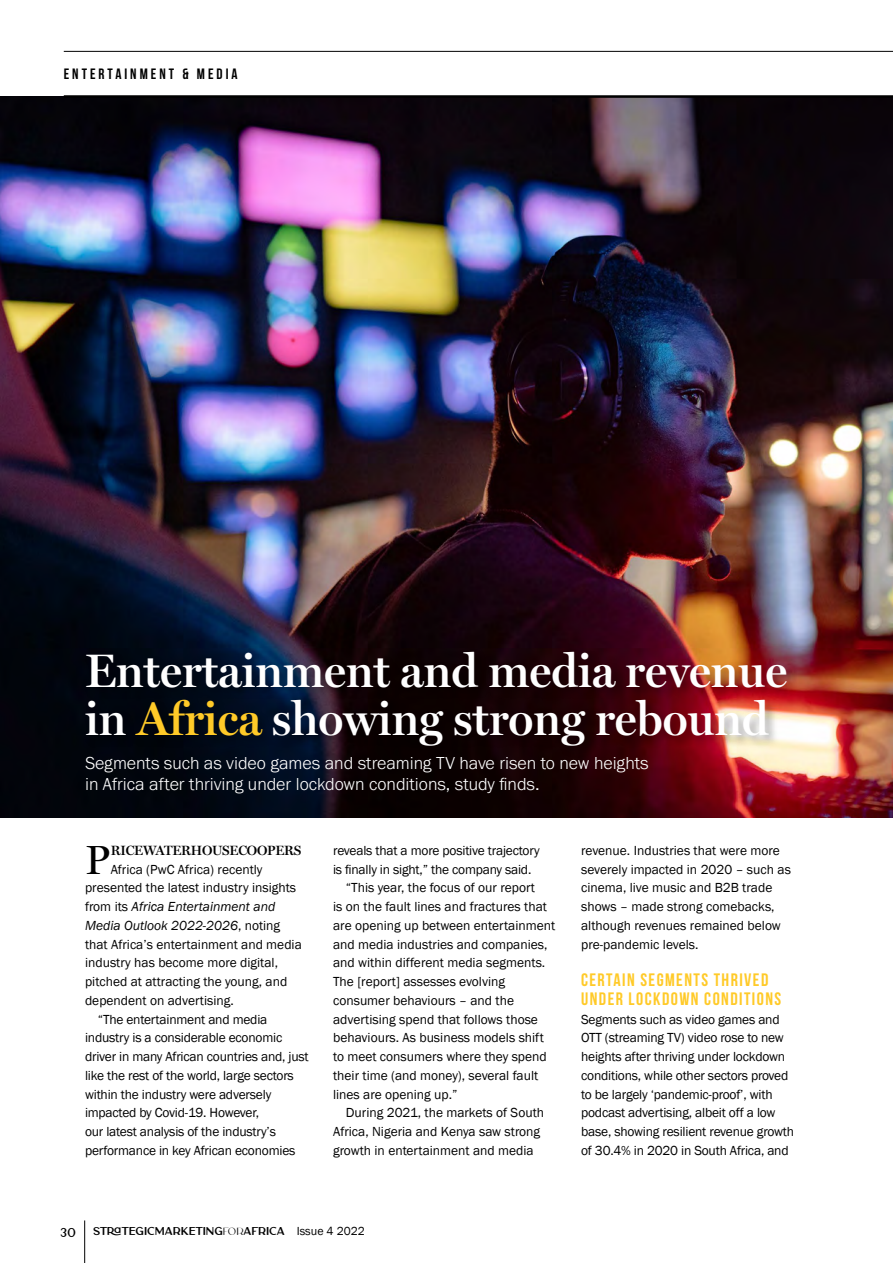
<style>
.page{position:relative;width:893px;height:1263px;background:#fff}
.page>*{position:absolute;margin:0;border:0;box-sizing:border-box;transform-origin:0 0}
.t1{font:600 47.25px/48px "Miller Display";color:#fff}
.t2{font:40.95px "Miller Display";color:#000}
.t3{font:300 18px/21px "Franklin Gothic URW";color:#fff}
.t4{font:700 18px/18.8px "Bebas Neue";letter-spacing:.08em;color:#ffca28}
.t5{font:700 15px "Bebas Neue";letter-spacing:.2em;color:#000}
.t6{font:13.5px/18.8px "Franklin Gothic";color:#000}
.t7{font:italic 13.5px "Franklin Gothic";color:#000}
.t8{font:600 13.5px "Miller Display";letter-spacing:-.015em;color:#000}
.t9{font:600 12px "Carla Sans";color:#000}
.t10{font:700 10.5px "Carla Sans";color:#000}
.s1{color:#ffca28}
.s2{font-style:normal}
.s3{font-weight:300}
.s4{font-family:"Franklin Gothic";font-weight:400;font-size:12px}
</style>
<div class="page">
<hr style="left:84px;top:1220px;width:1px;height:43px;background:#000">
<img style="left:1px;top:97px;width:892px;height:720px">
<hr style="left:64px;top:51px;width:829px;height:1px;background:#000">
<hr style="left:64px;top:95px;width:829px;height:3px;background:#000">
<div style="left:83px;top:649px;width:715px;height:110px;background:#000;opacity:.35"></div>
<p class="t5" style="left:64px;top:66px;width:175px">ENTERTAINMENT &amp; MEDIA</p>
<h1 class="t1" style="left:85px;top:647px;width:704px">Entertainment and media revenue in <span class="s1">Africa</span> showing strong rebound</h1>
<h3 class="t3" style="left:85px;top:752px;width:565px">Segments such as video games and streaming TV have risen to new heights in Africa after thriving under lockdown conditions, study finds.</h3>
<h2 class="t2" style="left:85px;top:835px;width:27px">P</h2>
<p class="t8" style="left:111px;top:842px;width:192px">RICEWATERHOUSECOOPERS</p>
<p class="t6" style="left:111px;top:860px;width:153px">Africa (PwC Africa) recently</p>
<p class="t6" style="left:85px;top:879px;width:213px">presented the latest industry insights</p>
<p class="t7" style="left:85px;top:898px;width:192px"><span class="s2">from its</span> Africa Entertainment and</p>
<p class="t7" style="left:85px;top:917px;width:197px">Media Outlook 2022-2026<span class="s2">, noting</span></p>
<p class="t6" style="left:85px;top:935px;width:218px">that Africa’s entertainment and media</p>
<p class="t6" style="left:85px;top:954px;width:195px">industry has become more digital,</p>
<p class="t6" style="left:85px;top:972px;width:204px">pitched at attracting the young, and</p>
<p class="t6" style="left:85px;top:991px;width:150px">dependent on advertising.</p>
<p class="t6" style="left:98px;top:1010px;width:171px">“The entertainment and media</p>
<p class="t6" style="left:85px;top:1029px;width:199px">industry is a considerable economic</p>
<p class="t6" style="left:85px;top:1047px;width:225px">driver in many African countries and, just</p>
<p class="t6" style="left:85px;top:1066px;width:210px">like the rest of the world, large sectors</p>
<p class="t6" style="left:85px;top:1085px;width:188px">within the industry were adversely</p>
<p class="t6" style="left:85px;top:1104px;width:176px">impacted by Covid-19. However,</p>
<p class="t6" style="left:85px;top:1122px;width:192px">our latest analysis of the industry’s</p>
<p class="t6" style="left:85px;top:1141px;width:212px">performance in key African economies</p>
<p class="t6" style="left:333px;top:841px;width:208px">reveals that a more positive trajectory</p>
<p class="t6" style="left:333px;top:860px;width:200px">is finally in sight,” the company said.</p>
<p class="t6" style="left:346px;top:879px;width:191px">“This year, the focus of our report</p>
<p class="t6" style="left:333px;top:897px;width:215px">is on the fault lines and fractures that</p>
<p class="t6" style="left:333px;top:916px;width:224px">are opening up between entertainment</p>
<p class="t6" style="left:333px;top:935px;width:216px">and media industries and companies,</p>
<p class="t6" style="left:333px;top:954px;width:214px">and within different media segments.</p>
<p class="t6" style="left:333px;top:972px;width:174px">The [report] assesses evolving</p>
<p class="t6" style="left:333px;top:991px;width:182px">consumer behaviours – and the</p>
<p class="t6" style="left:333px;top:1010px;width:206px">advertising spend that follows those</p>
<p class="t6" style="left:333px;top:1029px;width:212px">behaviours. As business models shift</p>
<p class="t6" style="left:333px;top:1047px;width:215px">to meet consumers where they spend</p>
<p class="t6" style="left:333px;top:1066px;width:207px">their time (and money), several fault</p>
<p class="t6" style="left:333px;top:1085px;width:126px">lines are opening up.”</p>
<p class="t6" style="left:346px;top:1104px;width:200px">During 2021, the markets of South</p>
<p class="t6" style="left:333px;top:1122px;width:209px">Africa, Nigeria and Kenya saw strong</p>
<p class="t6" style="left:333px;top:1141px;width:202px">growth in entertainment and media</p>
<p class="t6" style="left:581px;top:841px;width:211px">revenue. Industries that were more severely impacted in 2020 – such as cinema, live music and B2B trade shows – made strong comebacks, although revenues remained below pre-pandemic levels.</p>
<h3 class="t4" style="left:581px;top:970px;width:202px">CERTAIN SEGMENTS THRIVED<br>UNDER LOCKDOWN CONDITIONS</h3>
<p class="t6" style="left:581px;top:1010px;width:214px">Segments such as video games and OTT (streaming TV) video rose to new heights after thriving under lockdown conditions, while other sectors proved to be largely ‘pandemic-proof’, with podcast advertising, albeit off a low base, showing resilient revenue growth of 30.4% in 2020 in South Africa, and</p>
<p class="t9" style="left:60px;top:1222px;width:17px">30</p>
<p class="t10" style="left:93px;top:1222px;width:273px">STRATEGICMARKETING<span class="s3">for</span>AFRICA <span class="s4">Issue 4 2022</span></p>
</div>
